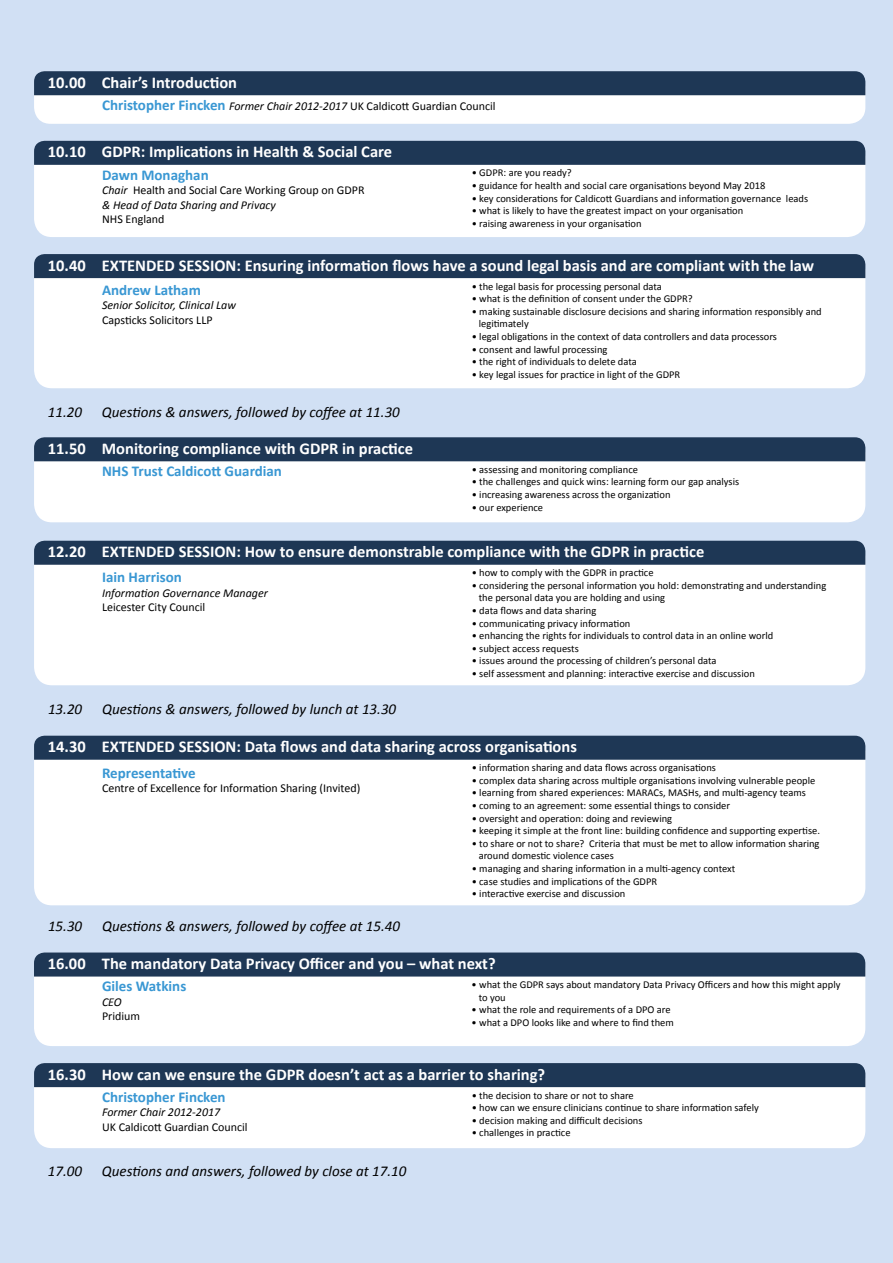
<style>
.page{position:relative;width:893px;height:1263px;background:#d1e0f4}
.page>*{position:absolute;margin:0;border:0;box-sizing:border-box;transform-origin:0 0}
.t1{font:700 16.5px "Calibri";color:#fff}
.t2{font:italic 15px "Calibri";color:#000}
.t3{font:700 15px "Calibri";color:#3997d3}
.t4{font:12px/14.4px "Calibri";color:#000}
.t5{font:italic 12px "Calibri";color:#000}
.t6{font:10.5px/12.6px "Calibri";color:#000}
.s1{font-weight:700;font-size:15px;color:#3997d3}
.s2{font-style:italic}
</style>
<div class="page">
<div style="left:34px;top:220px;width:831px;height:17px;background:#fff"></div>
<svg style="left:34px;top:71px;width:831px;height:149px"></svg>
<div style="left:34px;top:278px;width:831px;height:110px;background:#fff"></div>
<div style="left:34px;top:254px;width:831px;height:24px;background:#1e3755"></div>
<div style="left:34px;top:565px;width:831px;height:120px;background:#fff"></div>
<div style="left:34px;top:541px;width:831px;height:24px;background:#1e3755"></div>
<div style="left:34px;top:461px;width:831px;height:61px;background:#fff"></div>
<div style="left:34px;top:437px;width:831px;height:24px;background:#1e3755"></div>
<div style="left:34px;top:976px;width:831px;height:70px;background:#fff"></div>
<div style="left:34px;top:952px;width:831px;height:24px;background:#1e3755"></div>
<div style="left:34px;top:1087px;width:831px;height:61px;background:#fff"></div>
<div style="left:34px;top:1063px;width:831px;height:24px;background:#1e3755"></div>
<div style="left:34px;top:760px;width:831px;height:145px;background:#fff"></div>
<div style="left:34px;top:736px;width:831px;height:24px;background:#1e3755"></div>
<h1 class="t1" style="left:48px;top:71px;width:191px">10.00 Chair’s Introduction</h1>
<p class="t4" style="left:102px;top:99px;width:395px"><span class="s1">Christopher Fincken</span> <span class="s2">Former Chair 2012-2017</span> UK Caldicott Guardian Council</p>
<h1 class="t1" style="left:48px;top:140px;width:346px">10.10 GDPR: Implications in Health &amp; Social Care</h1>
<h2 class="t3" style="left:102px;top:164px;width:108px">Dawn Monaghan</h2>
<p class="t4" style="left:102px;top:183px;width:264px"><span class="s2">Chair</span> Health and Social Care Working Group on GDPR <span class="s2">&amp; Head of Data Sharing and Privacy</span></p>
<p class="t4" style="left:102px;top:211px;width:64px">NHS England</p>
<p class="t6" style="left:472px;top:166px;width:102px">• GDPR: are you ready?</p>
<p class="t6" style="left:472px;top:179px;width:295px">• guidance for health and social care organisations beyond May 2018</p>
<p class="t6" style="left:472px;top:191px;width:338px">• key considerations for Caldicott Guardians and information governance leads</p>
<p class="t6" style="left:472px;top:204px;width:273px">• what is likely to have the greatest impact on your organisation</p>
<p class="t6" style="left:472px;top:217px;width:171px">• raising awareness in your organisation</p>
<h1 class="t1" style="left:48px;top:254px;width:768px">10.40 EXTENDED SESSION: Ensuring information flows have a sound legal basis and are compliant with the law</h1>
<p class="t6" style="left:472px;top:280px;width:192px">• the legal basis for processing personal data</p>
<p class="t6" style="left:472px;top:292px;width:223px">• what is the definition of consent under the GDPR?</p>
<p class="t6" style="left:479px;top:305px;width:344px;text-indent:-7px">• making sustainable disclosure decisions and sharing information responsibly and legitimately</p>
<p class="t6" style="left:472px;top:330px;width:307px">• legal obligations in the context of data controllers and data processors</p>
<p class="t6" style="left:472px;top:343px;width:137px">• consent and lawful processing</p>
<p class="t6" style="left:472px;top:355px;width:167px">• the right of individuals to delete data</p>
<p class="t6" style="left:472px;top:368px;width:210px">• key legal issues for practice in light of the GDPR</p>
<h2 class="t3" style="left:102px;top:279px;width:100px">Andrew Latham</h2>
<p class="t5" style="left:102px;top:297px;width:135px">Senior Solicitor, Clinical Law</p>
<p class="t4" style="left:102px;top:312px;width:112px">Capsticks Solicitors LLP</p>
<h2 class="t2" style="left:48px;top:401px;width:36px">11.20</h2>
<h2 class="t2" style="left:102px;top:401px;width:300px">Questions &amp; answers, followed by coffee at 11.30</h2>
<h1 class="t1" style="left:48px;top:437px;width:367px">11.50 Monitoring compliance with GDPR in practice</h1>
<h2 class="t3" style="left:102px;top:461px;width:181px">NHS Trust Caldicott Guardian</h2>
<p class="t6" style="left:472px;top:463px;width:168px">• assessing and monitoring compliance</p>
<p class="t6" style="left:472px;top:475px;width:269px">• the challenges and quick wins: learning form our gap analysis</p>
<p class="t6" style="left:472px;top:488px;width:200px">• increasing awareness across the organization</p>
<p class="t6" style="left:472px;top:501px;width:73px">• our experience</p>
<h1 class="t1" style="left:48px;top:540px;width:658px">12.20 EXTENDED SESSION: How to ensure demonstrable compliance with the GDPR in practice</h1>
<p class="t6" style="left:472px;top:566px;width:183px">• how to comply with the GDPR in practice</p>
<p class="t6" style="left:479px;top:579px;width:349px;text-indent:-7px">• considering the personal information you hold: demonstrating and understanding the personal data you are holding and using</p>
<p class="t6" style="left:472px;top:604px;width:126px">• data flows and data sharing</p>
<p class="t6" style="left:472px;top:617px;width:160px">• communicating privacy information</p>
<p class="t6" style="left:472px;top:629px;width:303px">• enhancing the rights for individuals to control data in an online world</p>
<p class="t6" style="left:472px;top:642px;width:109px">• subject access requests</p>
<p class="t6" style="left:472px;top:654px;width:246px">• issues around the processing of children’s personal data</p>
<p class="t6" style="left:472px;top:667px;width:285px">• self assessment and planning: interactive exercise and discussion</p>
<h2 class="t3" style="left:102px;top:567px;width:81px">Iain Harrison</h2>
<p class="t5" style="left:102px;top:584px;width:167px">Information Governance Manager</p>
<p class="t4" style="left:102px;top:600px;width:105px">Leicester City Council</p>
<h2 class="t2" style="left:48px;top:698px;width:36px">13.20</h2>
<h2 class="t2" style="left:102px;top:698px;width:296px">Questions &amp; answers, followed by lunch at 13.30</h2>
<h1 class="t1" style="left:48px;top:735px;width:531px">14.30 EXTENDED SESSION: Data flows and data sharing across organisations</h1>
<p class="t6" style="left:472px;top:761px;width:246px">• information sharing and data flows across organisations</p>
<p class="t6" style="left:472px;top:774px;width:345px">• complex data sharing across multiple organisations involving vulnerable people</p>
<p class="t6" style="left:472px;top:786px;width:336px">• learning from shared experiences: MARACs, MASHs, and multi-agency teams</p>
<p class="t6" style="left:472px;top:799px;width:260px">• coming to an agreement: some essential things to consider</p>
<p class="t6" style="left:472px;top:811px;width:202px">• oversight and operation: doing and reviewing</p>
<p class="t6" style="left:472px;top:824px;width:350px">• keeping it simple at the front line: building confidence and supporting expertise.</p>
<p class="t6" style="left:479px;top:837px;width:342px;text-indent:-7px">• to share or not to share? Criteria that must be met to allow information sharing around domestic violence cases</p>
<p class="t6" style="left:472px;top:862px;width:265px">• managing and sharing information in a multi-agency context</p>
<p class="t6" style="left:472px;top:874px;width:187px">• case studies and implications of the GDPR</p>
<p class="t6" style="left:472px;top:887px;width:155px">• interactive exercise and discussion</p>
<h2 class="t3" style="left:102px;top:762px;width:95px">Representative</h2>
<p class="t4" style="left:102px;top:781px;width:260px">Centre of Excellence for Information Sharing (Invited)</p>
<h2 class="t2" style="left:48px;top:916px;width:36px">15.30</h2>
<h2 class="t2" style="left:102px;top:916px;width:300px">Questions &amp; answers, followed by coffee at 15.40</h2>
<h1 class="t1" style="left:48px;top:952px;width:449px">16.00 The mandatory Data Privacy Officer and you – what next?</h1>
<h2 class="t3" style="left:102px;top:976px;width:86px">Giles Watkins</h2>
<p class="t5" style="left:102px;top:993px;width:21px">CEO</p>
<p class="t4" style="left:102px;top:1009px;width:40px">Pridium</p>
<p class="t6" style="left:479px;top:978px;width:363px;text-indent:-7px">• what the GDPR says about mandatory Data Privacy Officers and how this might apply to you</p>
<p class="t6" style="left:472px;top:1003px;width:201px">• what the role and requirements of a DPO are</p>
<p class="t6" style="left:472px;top:1016px;width:204px">• what a DPO looks like and where to find them</p>
<h1 class="t1" style="left:48px;top:1062px;width:499px">16.30 How can we ensure the GDPR doesn’t act as a barrier to sharing?</h1>
<h2 class="t3" style="left:102px;top:1086px;width:125px">Christopher Fincken</h2>
<p class="t5" style="left:102px;top:1104px;width:120px">Former Chair 2012-2017</p>
<p class="t4" style="left:102px;top:1119px;width:147px">UK Caldicott Guardian Council</p>
<p class="t6" style="left:472px;top:1088px;width:164px">• the decision to share or not to share</p>
<p class="t6" style="left:472px;top:1101px;width:289px">• how can we ensure clinicians continue to share information safely</p>
<p class="t6" style="left:472px;top:1114px;width:172px">• decision making and difficult decisions</p>
<p class="t6" style="left:472px;top:1126px;width:100px">• challenges in practice</p>
<h2 class="t2" style="left:48px;top:1161px;width:36px">17.00</h2>
<h2 class="t2" style="left:102px;top:1161px;width:306px">Questions and answers, followed by close at 17.10</h2>
</div>
